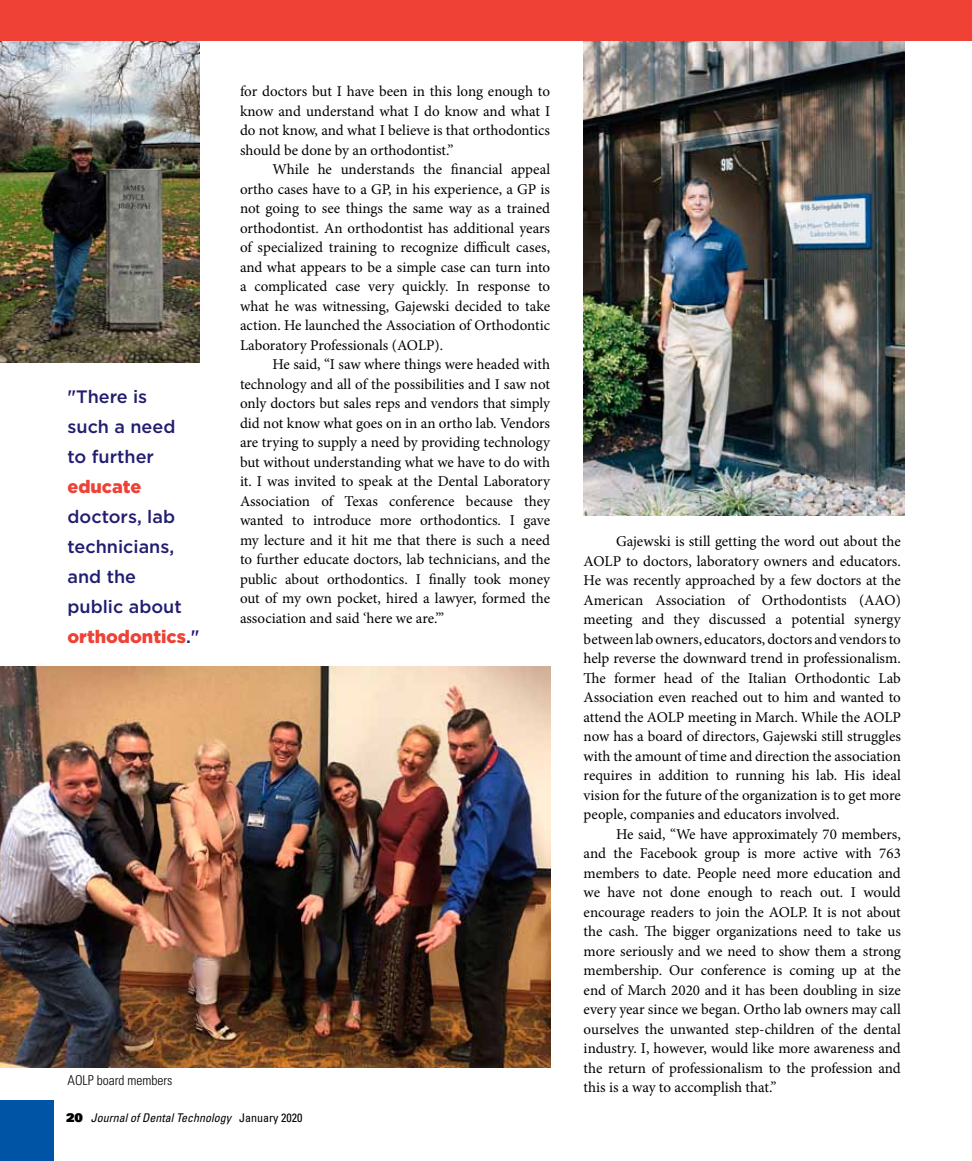
<style>
.page{position:relative;width:972px;height:1161px;background:#fff}
.page>*{position:absolute;margin:0;border:0;box-sizing:border-box;transform-origin:0 0}
.t1{font:500 18px/30px "Gotham";color:#211d70}
.t2{font:900 18px "Gotham";color:#ef4136}
.t3{font:15px/19.5px "Minion Pro";letter-spacing:-.005em;color:#000;text-align:justify}
.t4{font:300 condensed 13.5px "Univers LT Std";color:#000}
.t5{font:italic condensed 12px "Univers LT Std";color:#000}
.s1{font-weight:900;color:#ef4136}
.s2{font-family:"Univers LT Std X Black";font-style:normal;font-stretch:normal}
.s3{font-style:normal}
</style>
<div class="page">
<div style="left:0;top:1101px;width:54px;height:60px;background:#0054a6"></div>
<img style="left:0;top:667px;width:550px;height:400px">
<img style="left:584px;top:40px;width:320px;height:476px">
<img style="left:0;top:40px;width:199px;height:323px">
<div style="left:0;top:0;width:972px;height:40px;background:#ef4136"></div>
<p class="t1" style="left:68px;top:381px;width:109px">"There is such a need to further</p>
<p class="t2" style="left:68px;top:474px;width:75px">educate</p>
<p class="t1" style="left:68px;top:501px;width:134px">doctors, lab technicians, and the<br>public about <span class="s1">orthodontics</span>."</p>
<p class="t3" style="left:240px;top:82px;width:312px">for doctors but I have been in this long enough to know and understand what I do know and what I do not know, and what I believe is that orthodontics should be done by an orthodontist.”</p>
<p class="t3" style="left:240px;top:160px;width:312px;text-indent:32px">While he understands the financial appeal ortho cases have to a GP, in his experience, a GP is not going to see things the same way as a trained orthodontist. An orthodontist has additional years of specialized training to recognize difficult cases, and what appears to be a simple case can turn into a complicated case very quickly. In response to what he was witnessing, Gajewski decided to take action. He launched the Association of Orthodontic Laboratory Professionals (AOLP).</p>
<p class="t3" style="left:240px;top:355px;width:312px;text-indent:32px">He said, “I saw where things were headed with technology and all of the possibilities and I saw not only doctors but sales reps and vendors that simply did not know what goes on in an ortho lab. Vendors are trying to supply a need by providing technology but without understanding what we have to do with it. I was invited to speak at the Dental Laboratory Association of Texas conference because they wanted to introduce more orthodontics. I gave my lecture and it hit me that there is such a need to further educate doctors, lab technicians, and the public about orthodontics. I finally took money out of my own pocket, hired a lawyer, formed the association and said ‘here we are.’”</p>
<p class="t4" style="left:68px;top:1072px;width:106px">AOLP board members</p>
<p class="t5" style="left:66px;top:1110px;width:238px"><span class="s2">20</span> Journal of Dental Technology <span class="s3">January 2020</span></p>
<p class="t3" style="left:584px;top:532px;width:319px;text-indent:32px">Gajewski is still getting the word out about the AOLP to doctors, laboratory owners and educators.<br>He was recently approached by a few doctors at the American Association of Orthodontists (AAO) meeting and they discussed a potential synergy between lab owners, educators, doctors and vendors to help reverse the downward trend in professionalism.<br>The former head of the Italian Orthodontic Lab Association even reached out to him and wanted to attend the AOLP meeting in March. While the AOLP now has a board of directors, Gajewski still struggles with the amount of time and direction the association requires in addition to running his lab. His ideal vision for the future of the organization is to get more people, companies and educators involved.</p>
<p class="t3" style="left:584px;top:824px;width:319px;text-indent:32px">He said, “We have approximately 70 members, and the Facebook group is more active with 763 members to date. People need more education and we have not done enough to reach out. I would encourage readers to join the AOLP. It is not about the cash. The bigger organizations need to take us more seriously and we need to show them a strong membership. Our conference is coming up at the end of March 2020 and it has been doubling in size every year since we began. Ortho lab owners may call ourselves the unwanted step-children of the dental industry. I, however, would like more awareness and the return of professionalism to the profession and this is a way to accomplish that.”</p>
</div>
